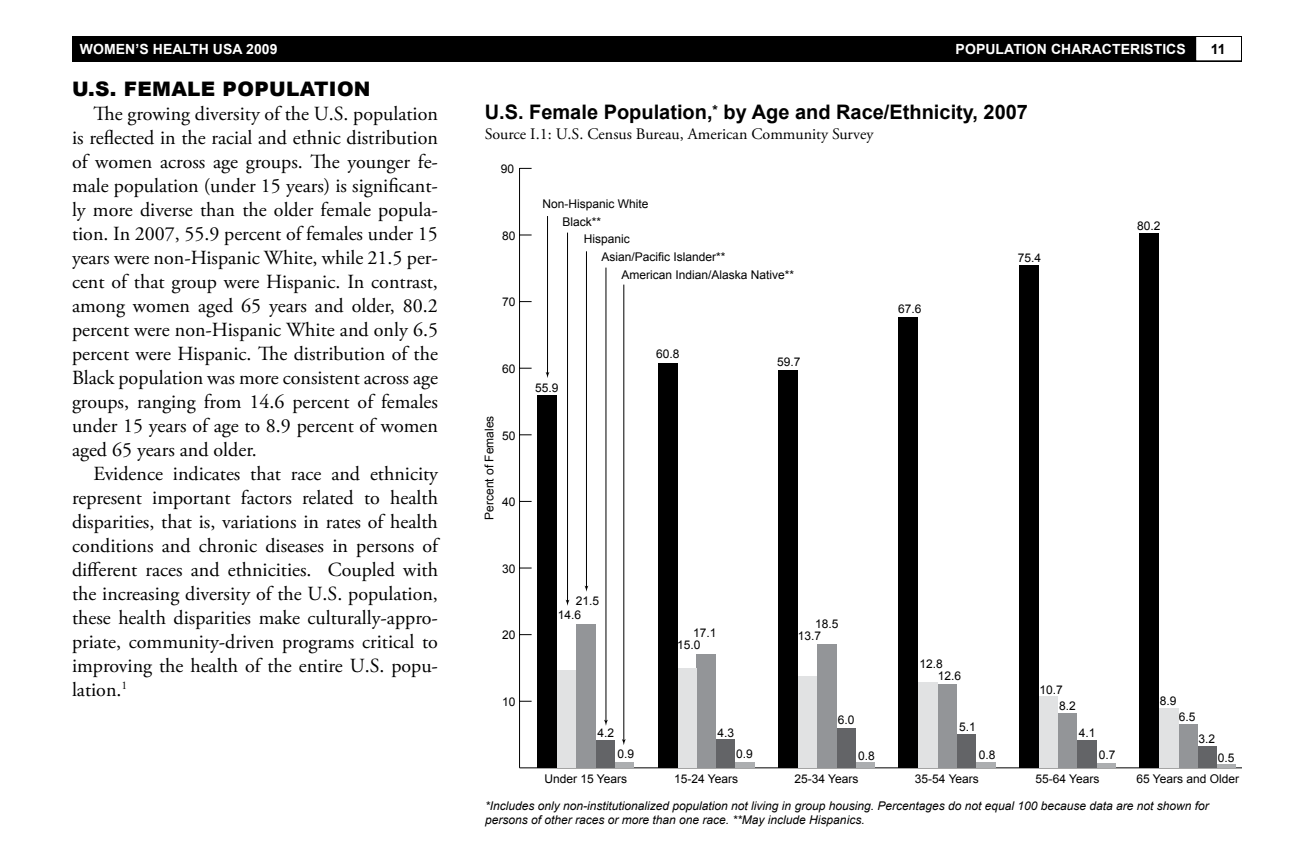
<style>
.page{position:relative;width:1296px;height:864px;background:#fff}
.page>*{position:absolute;margin:0;border:0;box-sizing:border-box;transform-origin:0 0}
.t1{font:20px/24px "Adobe Garamond Pro";color:#000;text-align:justify}
.t2{font:700 20px "Arial";color:#000}
.t3{font:900 20px "Arial";letter-spacing:.015em;color:#000}
.t4{font:16px "Adobe Garamond Pro";color:#000}
.t5{font:700 14px "Arial";letter-spacing:.005em;color:#fff}
.t6{font:700 14px "Arial";color:#000}
.t7{font:12px/12.6px "Arial";color:#000}
.t8{font:italic 12px/14px "Arial";color:#000}
</style>
<div class="page">
<div style="left:72px;top:36px;width:1170px;height:25px;background:#000"></div>
<div style="left:1196px;top:36px;width:46px;height:25px;background:#fff"></div>
<div style="left:1195px;top:36px;width:47px;height:25px;border:1px solid #000"></div>
<hr style="left:520px;top:767px;width:722px;height:1px;background:#000">
<hr style="left:519px;top:168px;width:1px;height:600px;background:#000">
<svg style="left:520px;top:701px;width:12px;height:1px"></svg>
<svg style="left:520px;top:634px;width:12px;height:1px"></svg>
<svg style="left:520px;top:568px;width:12px;height:1px"></svg>
<svg style="left:520px;top:501px;width:12px;height:1px"></svg>
<svg style="left:520px;top:434px;width:12px;height:1px"></svg>
<svg style="left:520px;top:368px;width:12px;height:1px"></svg>
<svg style="left:520px;top:301px;width:12px;height:1px"></svg>
<svg style="left:520px;top:234px;width:12px;height:1px"></svg>
<svg style="left:520px;top:168px;width:12px;height:1px"></svg>
<div style="left:615px;top:762px;width:19px;height:6px;background:#acaeb0"></div>
<div style="left:735px;top:762px;width:19px;height:6px;background:#acaeb0"></div>
<div style="left:855px;top:763px;width:20px;height:5px;background:#acaeb0"></div>
<div style="left:976px;top:763px;width:19px;height:5px;background:#acaeb0"></div>
<div style="left:1096px;top:763px;width:20px;height:5px;background:#acaeb0"></div>
<hr style="left:1217px;top:765px;width:19px;height:3px;background:#acaeb0">
<div style="left:595px;top:740px;width:20px;height:28px;background:#636467"></div>
<div style="left:716px;top:739px;width:19px;height:29px;background:#636467"></div>
<div style="left:836px;top:728px;width:19px;height:40px;background:#636467"></div>
<div style="left:957px;top:734px;width:19px;height:34px;background:#636467"></div>
<div style="left:1077px;top:741px;width:19px;height:27px;background:#636467"></div>
<div style="left:1197px;top:747px;width:20px;height:21px;background:#636467"></div>
<div style="left:576px;top:625px;width:19px;height:143px;background:#939598"></div>
<div style="left:697px;top:654px;width:19px;height:114px;background:#939598"></div>
<div style="left:817px;top:645px;width:19px;height:123px;background:#939598"></div>
<div style="left:937px;top:684px;width:20px;height:84px;background:#939598"></div>
<div style="left:1058px;top:713px;width:19px;height:55px;background:#939598"></div>
<div style="left:1178px;top:725px;width:19px;height:43px;background:#939598"></div>
<div style="left:557px;top:671px;width:19px;height:97px;background:#e1e2e3"></div>
<div style="left:677px;top:668px;width:20px;height:100px;background:#e1e2e3"></div>
<div style="left:798px;top:677px;width:19px;height:91px;background:#e1e2e3"></div>
<div style="left:918px;top:683px;width:19px;height:85px;background:#e1e2e3"></div>
<div style="left:1038px;top:697px;width:20px;height:71px;background:#e1e2e3"></div>
<div style="left:1159px;top:709px;width:19px;height:59px;background:#e1e2e3"></div>
<div style="left:538px;top:396px;width:19px;height:372px;background:#000"></div>
<div style="left:658px;top:363px;width:19px;height:405px;background:#000"></div>
<div style="left:778px;top:370px;width:20px;height:398px;background:#000"></div>
<div style="left:899px;top:318px;width:19px;height:450px;background:#000"></div>
<div style="left:1019px;top:266px;width:19px;height:502px;background:#000"></div>
<div style="left:1140px;top:234px;width:19px;height:534px;background:#000"></div>
<hr style="left:547px;top:216px;width:1px;height:158px;background:#000">
<svg style="left:546px;top:372px;width:3px;height:6px"></svg>
<hr style="left:567px;top:233px;width:1px;height:368px;background:#000">
<svg style="left:566px;top:600px;width:3px;height:6px"></svg>
<hr style="left:586px;top:251px;width:1px;height:336px;background:#000">
<hr style="left:606px;top:268px;width:1px;height:453px;background:#000">
<svg style="left:604px;top:720px;width:4px;height:6px"></svg>
<hr style="left:623px;top:285px;width:1px;height:456px;background:#000">
<svg style="left:622px;top:739px;width:4px;height:6px"></svg>
<p class="t5" style="left:80px;top:40px;width:199px">WOMEN’S HEALTH USA 2009</p>
<p class="t5" style="left:956px;top:40px;width:232px">POPULATION CHARACTERISTICS</p>
<p class="t6" style="left:1211px;top:40px;width:16px">11</p>
<p class="t3" style="left:72px;top:74px;width:115px">U.S. FEMALE</p>
<p class="t3" style="left:223px;top:74px;width:62px">POPULATION</p>
<p class="t1" style="left:72px;top:102px;width:368px;text-indent:22px">The growing diversity of the U.S. population is reflected in the racial and ethnic distribution of women across age groups. The younger fe&shy;male population (under 15 years) is significant&shy;ly more diverse than the older female popula&shy;tion. In 2007, 55.9 percent of females under 15 years were non-Hispanic White, while 21.5 per&shy;cent of that group were Hispanic. In contrast, among women aged 65 years and older, 80.2 percent were non-Hispanic White and only 6.5 percent were Hispanic. The distribution of the Black population was more consistent across age groups, ranging from 14.6 percent of females under 15 years of age to 8.9 percent of women aged 65 years and older.</p>
<p class="t1" style="left:72px;top:462px;width:368px;text-indent:22px">Evidence indicates that race and ethnicity represent important factors related to health disparities, that is, variations in rates of health conditions and chronic diseases in persons of different races and ethnicities. Coupled with the increasing diversity of the U.S. population, these health disparities make culturally-appro&shy;priate, community-driven programs critical to improving the health of the entire U.S. popu&shy;lation.<sup>1</sup></p>
<p class="t2" style="left:485px;top:99px;width:545px">U.S. Female Population,<sup>*</sup> by Age and Race/Ethnicity, 2007</p>
<p class="t4" style="left:485px;top:125px;width:390px">Source I.1: U.S. Census Bureau, American Community Survey</p>
<p class="t7" style="left:501px;top:163px;width:15px">90</p>
<p class="t7" style="left:563px;top:195px;width:88px;line-height:18px;text-indent:-20px">Non-Hispanic White<br>Black**</p>
<p class="t7" style="left:1137px;top:220px;width:25px">80.2</p>
<p class="t7" style="left:502px;top:229px;width:15px">80</p>
<p class="t7" style="left:584px;top:233px;width:48px">Hispanic</p>
<p class="t7" style="left:601px;top:251px;width:126px">Asian/Pacific Islander**</p>
<p class="t7" style="left:621px;top:269px;width:174px">American Indian/Alaska Native**</p>
<p class="t7" style="left:1018px;top:251px;width:25px">75.4</p>
<p class="t7" style="left:502px;top:296px;width:15px">70</p>
<p class="t7" style="left:898px;top:303px;width:25px">67.6</p>
<p class="t7" style="left:656px;top:348px;width:25px">60.8</p>
<p class="t7" style="left:777px;top:356px;width:25px">59.7</p>
<p class="t7" style="left:502px;top:363px;width:15px">60</p>
<p class="t7" style="left:535px;top:382px;width:25px">55.9</p>
<p class="t7" style="left:483px;top:520px;width:106px;rotate:-90deg">Percent of Females</p>
<p class="t7" style="left:502px;top:429px;width:15px">50</p>
<p class="t7" style="left:502px;top:496px;width:15px">40</p>
<p class="t7" style="left:502px;top:562px;width:15px">30</p>
<p class="t7" style="left:576px;top:595px;width:25px">21.5</p>
<p class="t7" style="left:558px;top:609px;width:25px">14.6</p>
<p class="t7" style="left:815px;top:618px;width:25px">18.5</p>
<p class="t7" style="left:693px;top:626px;width:25px">17.1</p>
<p class="t7" style="left:502px;top:629px;width:15px">20</p>
<p class="t7" style="left:798px;top:630px;width:25px">13.7</p>
<p class="t7" style="left:677px;top:639px;width:25px">15.0</p>
<p class="t7" style="left:938px;top:657px;width:25px;text-indent:-18px">12.8<br>12.6</p>
<p class="t7" style="left:1059px;top:682px;width:18px;line-height:16.2px;text-indent:-20px">10.7<br>8.2</p>
<p class="t7" style="left:1160px;top:695px;width:18px">8.9</p>
<p class="t7" style="left:502px;top:696px;width:15px">10</p>
<p class="t7" style="left:1179px;top:710px;width:18px">6.5</p>
<p class="t7" style="left:838px;top:714px;width:18px">6.0</p>
<p class="t7" style="left:959px;top:721px;width:18px">5.1</p>
<p class="t7" style="left:717px;top:726px;width:18px">4.3</p>
<p class="t7" style="left:1079px;top:727px;width:18px">4.1</p>
<p class="t7" style="left:597px;top:727px;width:18px">4.2</p>
<p class="t7" style="left:1198px;top:733px;width:18px">3.2</p>
<p class="t7" style="left:617px;top:748px;width:18px">0.9</p>
<p class="t7" style="left:736px;top:747px;width:18px">0.9</p>
<p class="t7" style="left:858px;top:749px;width:18px">0.8</p>
<p class="t7" style="left:979px;top:748px;width:18px">0.8</p>
<p class="t7" style="left:1099px;top:749px;width:18px">0.7</p>
<p class="t7" style="left:1218px;top:751px;width:18px">0.5</p>
<p class="t7" style="left:544px;top:772px;width:84px">Under 15 Years</p>
<p class="t7" style="left:674px;top:772px;width:66px">15-24 Years</p>
<p class="t7" style="left:795px;top:772px;width:66px">25-34 Years</p>
<p class="t7" style="left:915px;top:772px;width:66px">35-54 Years</p>
<p class="t7" style="left:1035px;top:772px;width:66px">55-64 Years</p>
<p class="t7" style="left:1136px;top:772px;width:104px">65 Years and Older</p>
<p class="t8" style="left:485px;top:799px;width:725px">*Includes only non-institutionalized population not living in group housing. Percentages do not equal 100 because data are not shown for persons of other races or more than one race. **May include Hispanics.</p>
</div>
